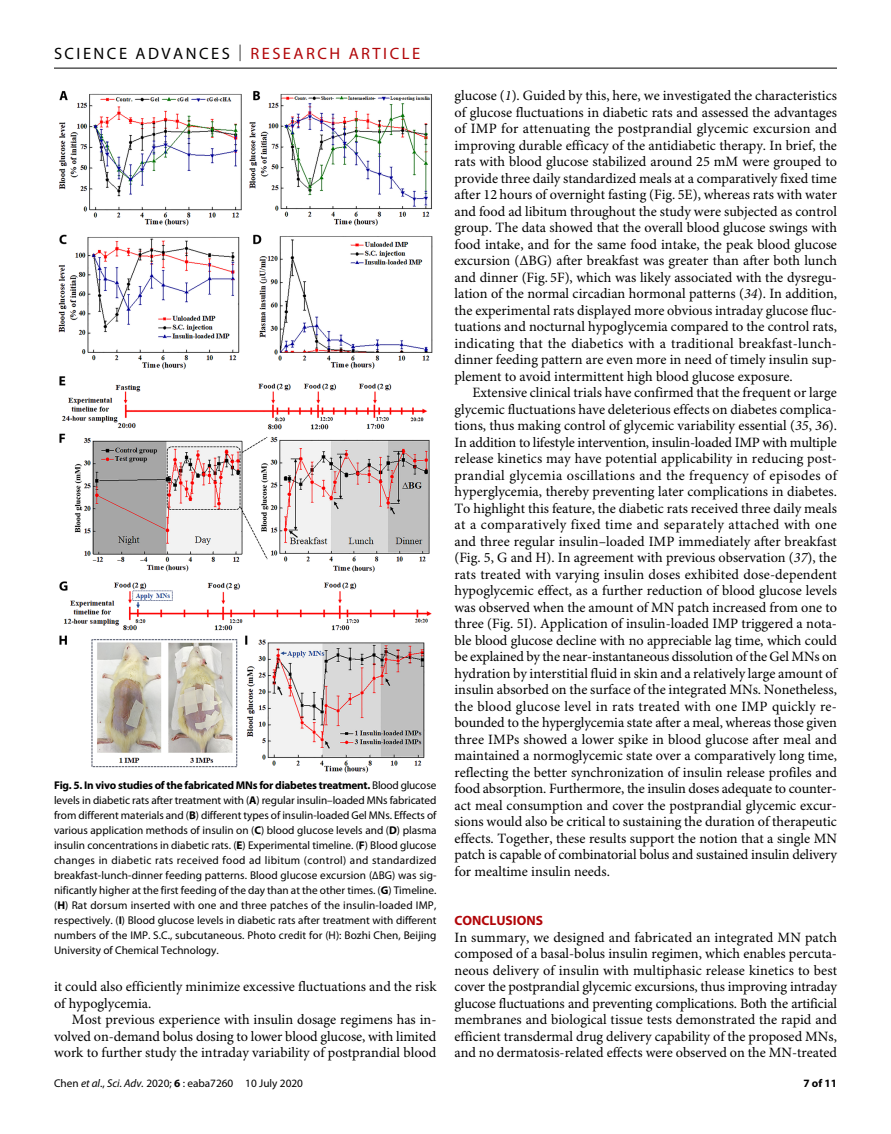
<style>
.page{position:relative;width:891px;height:1134px;background:#fff}
.page>*{position:absolute;margin:0;border:0;box-sizing:border-box;transform-origin:0 0}
.t1{font:16.5px "Myriad Pro";letter-spacing:.15em;color:#000}
.t2{font:14.25px/16.5px "Minion Pro";color:#000;text-align:justify}
.t3{font:700 13.5px "Myriad Pro";color:#b10508}
.t4{font:11.25px/15px "Myriad Pro";color:#000;text-align:justify}
.t5{font:700 11.25px "Myriad Pro";color:#000}
.s1{font-weight:300}
.s2{color:#b10508}
.s3{font-weight:700}
.s4{font-style:italic}
</style>
<div class="page">
<hr style="left:54px;top:68px;width:783px;height:1px;background:#000">
<img style="left:58px;top:90px;width:375px;height:682px">
<p class="t1" style="left:54px;top:40px;width:368px">SCIENCE ADVANCES <span class="s1">|</span> <span class="s2">RESEARCH ARTICLE</span></p>
<p class="t4" style="left:54px;top:778px;width:384px"><span class="s3">Fig. 5. In vivo studies of the fabricated MNs for diabetes treatment.</span> Blood glucose levels in diabetic rats after treatment with (<span class="s3">A</span>) regular insulin–loaded MNs fabricated from different materials and (<span class="s3">B</span>) different types of insulin-loaded Gel MNs. Effects of various application methods of insulin on (<span class="s3">C</span>) blood glucose levels and (<span class="s3">D</span>) plasma insulin concentrations in diabetic rats. (<span class="s3">E</span>) Experimental timeline. (<span class="s3">F</span>) Blood glucose changes in diabetic rats received food ad libitum (control) and standardized breakfast-lunch-dinner feeding patterns. Blood glucose excursion (∆BG) was sig&shy;nificantly higher at the first feeding of the day than at the other times. (<span class="s3">G</span>) Timeline. (<span class="s3">H</span>) Rat dorsum inserted with one and three patches of the insulin-loaded IMP, respectively. (<span class="s3">I</span>) Blood glucose levels in diabetic rats after treatment with different numbers of the IMP. S.C., subcutaneous. Photo credit for (H): Bozhi Chen, Beijing University of Chemical Technology.</p>
<p class="t2" style="left:54px;top:980px;width:384px">it could also efficiently minimize excessive fluctuations and the risk of hypoglycemia.</p>
<p class="t2" style="left:54px;top:1013px;width:384px;text-indent:18px">Most previous experience with insulin dosage regimens has in&shy;volved on-demand bolus dosing to lower blood glucose, with limited work to further study the intraday variability of postprandial blood</p>
<p class="t4" style="left:54px;top:1076px;width:250px">Chen <span class="s4">et al</span>., <span class="s4">Sci. Adv.</span> 2020; <span class="s3">6</span> : eaba7260 10 July 2020</p>
<p class="t2" style="left:454px;top:89px;width:384px">glucose (<span class="s4">1</span>). Guided by this, here, we investigated the characteristics of glucose fluctuations in diabetic rats and assessed the advantages of IMP for attenuating the postprandial glycemic excursion and improving durable efficacy of the antidiabetic therapy. In brief, the rats with blood glucose stabilized around 25 mM were grouped to provide three daily standardized meals at a comparatively fixed time after 12 hours of overnight fasting (Fig. 5E), whereas rats with water and food ad libitum throughout the study were subjected as control group. The data showed that the overall blood glucose swings with food intake, and for the same food intake, the peak blood glucose excursion (∆BG) after breakfast was greater than after both lunch and dinner (Fig. 5F), which was likely associated with the dysregu&shy;lation of the normal circadian hormonal patterns (<span class="s4">34</span>). In addition, the experimental rats displayed more obvious intraday glucose fluc&shy;tuations and nocturnal hypoglycemia compared to the control rats, indicating that the diabetics with a traditional breakfast-lunch&shy;dinner feeding pattern are even more in need of timely insulin sup&shy;plement to avoid intermittent high blood glucose exposure.</p>
<p class="t2" style="left:454px;top:386px;width:384px;text-indent:18px">Extensive clinical trials have confirmed that the frequent or large glycemic fluctuations have deleterious effects on diabetes complica&shy;tions, thus making control of glycemic variability essential (<span class="s4">35</span>, <span class="s4">36</span>).<br>In addition to lifestyle intervention, insulin-loaded IMP with multiple release kinetics may have potential applicability in reducing post&shy;prandial glycemia oscillations and the frequency of episodes of hyperglycemia, thereby preventing later complications in diabetes.<br>To highlight this feature, the diabetic rats received three daily meals at a comparatively fixed time and separately attached with one and three regular insulin–loaded IMP immediately after breakfast (Fig. 5, G and H). In agreement with previous observation (<span class="s4">37</span>), the rats treated with varying insulin doses exhibited dose-dependent hypoglycemic effect, as a further reduction of blood glucose levels was observed when the amount of MN patch increased from one to three (Fig. 5I). Application of insulin-loaded IMP triggered a nota&shy;ble blood glucose decline with no appreciable lag time, which could be explained by the near-instantaneous dissolution of the Gel MNs on hydration by interstitial fluid in skin and a relatively large amount of insulin absorbed on the surface of the integrated MNs. Nonetheless, the blood glucose level in rats treated with one IMP quickly re&shy;bounded to the hyperglycemia state after a meal, whereas those given three IMPs showed a lower spike in blood glucose after meal and maintained a normoglycemic state over a comparatively long time, reflecting the better synchronization of insulin release profiles and food absorption. Furthermore, the insulin doses adequate to counter&shy;act meal consumption and cover the postprandial glycemic excur&shy;sions would also be critical to sustaining the duration of therapeutic effects. Together, these results support the notion that a single MN patch is capable of combinatorial bolus and sustained insulin delivery for mealtime insulin needs.</p>
<p class="t3" style="left:454px;top:910px;width:90px">CONCLUSIONS</p>
<p class="t2" style="left:454px;top:930px;width:384px">In summary, we designed and fabricated an integrated MN patch composed of a basal-bolus insulin regimen, which enables percuta&shy;neous delivery of insulin with multiphasic release kinetics to best cover the postprandial glycemic excursions, thus improving intraday glucose fluctuations and preventing complications. Both the artificial membranes and biological tissue tests demonstrated the rapid and efficient transdermal drug delivery capability of the proposed MNs, and no dermatosis-related effects were observed on the MN-treated</p>
<p class="t5" style="left:803px;top:1074px;width:35px">7 of 11</p>
</div>
